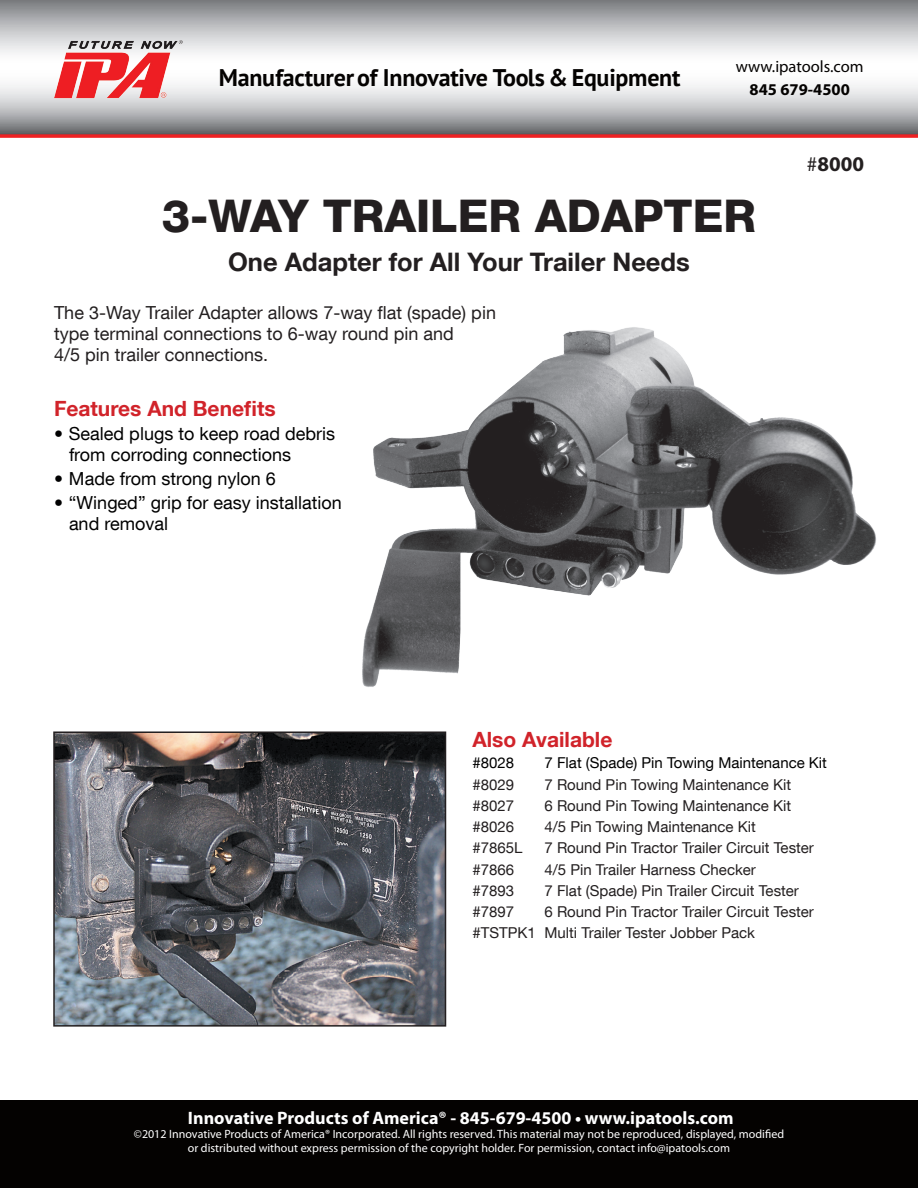
<style>
.page{position:relative;width:918px;height:1188px;background:#fff}
.page>*{position:absolute;margin:0;border:0;box-sizing:border-box;transform-origin:0 0}
.t1{font:800 45px "Helvetica Neue LT Com";color:#231f20}
.t2{font:700 25.5px "Helvetica Neue LT Com";color:#231f20}
.t3{font:700 24px "PT Sans";letter-spacing:-.01em;color:#040201}
.t4{font:700 21px "Helvetica Neue LT Com";color:#d1232a}
.t5{font:700 21px "Myriad Pro";color:#231f20}
.t6{font:18px/21px "Helvetica Neue LT Com";color:#000001}
.t7{font:18px/21px "Helvetica Neue LT Com";color:#231f20}
.t8{font:700 18px "Myriad Pro";color:#fff}
.t9{font:16.5px "Myriad Pro";color:#040201}
.t10{font:700 16.5px "Myriad Pro";color:#040201}
.t11{font:15px "Helvetica Neue LT Com";color:#231f20}
.t12{font:15px "Helvetica Neue LT Com";color:#000001}
.t13{font:12px/14.4px "Myriad Pro";color:#fff;text-align:center}
.s1{font-weight:400}
</style>
<div class="page">
<svg style="left:0;top:0;width:918px;height:135px"></svg>
<img style="left:45px;top:46px;width:136px;height:62px">
<img style="left:58px;top:34px;width:133px;height:22px">
<div style="left:0;top:1101px;width:918px;height:87px;background:#040201"></div>
<hr style="left:0;top:135px;width:918px;height:3px;background:#ee2123">
<img style="left:362px;top:327px;width:514px;height:360px">
<img style="left:56px;top:734px;width:387px;height:290px">
<div style="left:53px;top:731px;width:393px;height:296px;border:2px solid #231f20"></div>
<p class="t3" style="left:219px;top:61px;width:463px">Manufacturer of Innovative Tools &amp; Equipment</p>
<p class="t9" style="left:736px;top:57px;width:129px">www.ipatools.com</p>
<p class="t10" style="left:750px;top:79px;width:102px">845 679-4500</p>
<p class="t5" style="left:807px;top:150px;width:59px"><span class="s1">#</span>8000</p>
<p class="t1" style="left:162px;top:190px;width:596px">3-WAY TRAILER ADAPTER</p>
<p class="t2" style="left:228px;top:246px;width:463px">One Adapter for All Your Trailer Needs</p>
<p class="t7" style="left:54px;top:301px;width:444px">The 3-Way Trailer Adapter allows 7-way flat (spade) pin type terminal connections to 6-way round pin and<br>4/5 pin trailer connections.</p>
<p class="t4" style="left:54px;top:395px;width:223px">Features And Benefits</p>
<p class="t6" style="left:69px;top:423px;width:268px;text-indent:-15px">• Sealed plugs to keep road debris from corroding connections</p>
<p class="t6" style="left:54px;top:468px;width:223px">• Made from strong nylon 6</p>
<p class="t6" style="left:69px;top:492px;width:274px;text-indent:-15px">• “Winged” grip for easy installation and removal</p>
<p class="t4" style="left:472px;top:726px;width:141px">Also Available</p>
<p class="t12" style="left:472px;top:754px;width:43px">#8028</p>
<p class="t12" style="left:544px;top:754px;width:284px">7 Flat (Spade) Pin Towing Maintenance Kit</p>
<p class="t11" style="left:472px;top:775px;width:43px">#8029</p>
<p class="t11" style="left:544px;top:775px;width:248px">7 Round Pin Towing Maintenance Kit</p>
<p class="t11" style="left:472px;top:796px;width:43px">#8027</p>
<p class="t11" style="left:544px;top:796px;width:248px">6 Round Pin Towing Maintenance Kit</p>
<p class="t11" style="left:472px;top:818px;width:43px">#8026</p>
<p class="t11" style="left:544px;top:818px;width:213px">4/5 Pin Towing Maintenance Kit</p>
<p class="t11" style="left:472px;top:839px;width:52px">#7865L</p>
<p class="t11" style="left:544px;top:839px;width:271px">7 Round Pin Tractor Trailer Circuit Tester</p>
<p class="t11" style="left:472px;top:860px;width:43px">#7866</p>
<p class="t11" style="left:544px;top:860px;width:213px">4/5 Pin Trailer Harness Checker</p>
<p class="t11" style="left:472px;top:881px;width:43px">#7893</p>
<p class="t11" style="left:544px;top:881px;width:256px">7 Flat (Spade) Pin Trailer Circuit Tester</p>
<p class="t11" style="left:472px;top:903px;width:43px">#7897</p>
<p class="t11" style="left:544px;top:903px;width:271px">6 Round Pin Tractor Trailer Circuit Tester</p>
<p class="t11" style="left:472px;top:924px;width:284px">#TSTPK1 Multi Trailer Tester Jobber Pack</p>
<p class="t8" style="left:188px;top:1106px;width:547px">Innovative Products of America® - 845-679-4500 • www.ipatools.com</p>
<p class="t13" style="left:134px;top:1127px;width:652px">©2012 Innovative Products of America® Incorporated. All rights reserved. This material may not be reproduced, displayed, modified or distributed without express permission of the copyright holder. For permission, contact info@ipatools.com</p>
</div>
